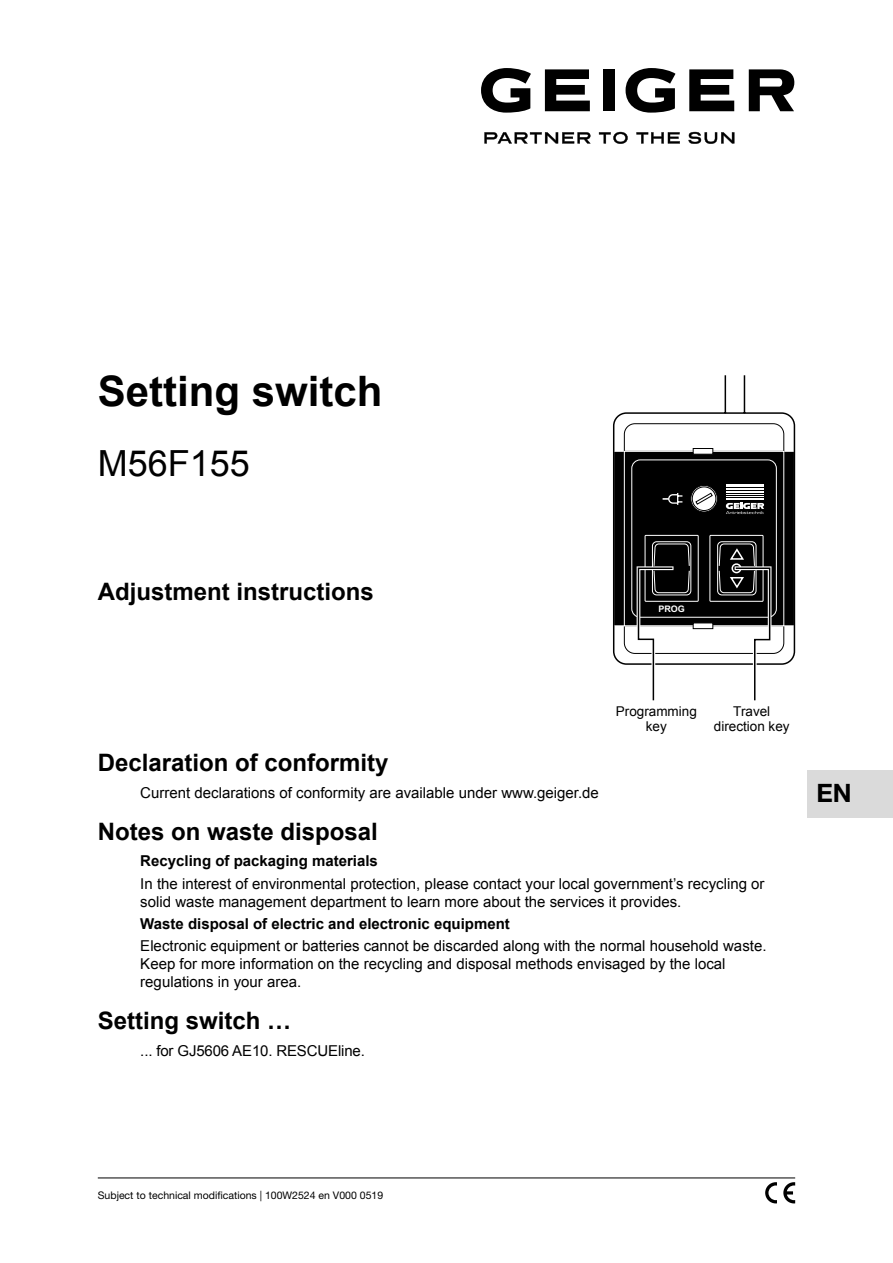
<style>
.page{position:relative;width:893px;height:1263px;background:#fff}
.page>*{position:absolute;margin:0;border:0;box-sizing:border-box;transform-origin:0 0}
.t1{font:700 42px "Arial";color:#000}
.t2{font:36px "Arial";color:#000}
.t3{font:700 25.35px "Helvetica Neue";color:#000}
.t4{font:700 24px "Arial";color:#000}
.t5{font:15px/18px "Arial";color:#000}
.t6{font:700 15px "Arial";color:#000}
.t7{font:13.5px/15px "Arial";color:#000;text-align:center}
.t8{font:10.5px "Helvetica Neue";color:#000}
.t9{font:700 9px "Arial";color:#fff}
</style>
<div class="page">
<hr style="left:98px;top:1177px;width:697px;height:1px;background:#000">
<div style="left:808px;top:770px;width:85px;height:48px;background:#dadada"></div>
<svg style="left:545px;top:69px;width:45px;height:42px"></svg>
<div style="left:603px;top:69px;width:12px;height:42px;background:#000"></div>
<svg style="left:689px;top:69px;width:45px;height:42px"></svg>
<svg style="left:749px;top:69px;width:45px;height:42px"></svg>
<svg style="left:481px;top:68px;width:50px;height:45px"></svg>
<svg style="left:626px;top:68px;width:49px;height:45px"></svg>
<svg style="left:484px;top:132px;width:107px;height:12px"></svg>
<svg style="left:599px;top:132px;width:29px;height:12px"></svg>
<svg style="left:636px;top:132px;width:44px;height:12px"></svg>
<svg style="left:688px;top:132px;width:46px;height:12px"></svg>
<svg style="left:765px;top:1182px;width:12px;height:21px"></svg>
<svg style="left:783px;top:1182px;width:12px;height:21px"></svg>
<svg style="left:613px;top:375px;width:182px;height:290px"></svg>
<svg style="left:624px;top:459px;width:160px;height:242px"></svg>
<h1 class="t1" style="left:98px;top:363px;width:286px">Setting switch</h1>
<h2 class="t2" style="left:98px;top:440px;width:154px">M56F155</h2>
<h3 class="t4" style="left:98px;top:576px;width:278px">Adjustment instructions</h3>
<p class="t9" style="left:658px;top:603px;width:28px">PROG</p>
<p class="t7" style="left:616px;top:703px;width:83px">Programming key</p>
<p class="t7" style="left:714px;top:703px;width:77px">Travel direction key</p>
<h3 class="t4" style="left:98px;top:747px;width:292px">Declaration of conformity</h3>
<p class="t5" style="left:140px;top:784px;width:460px">Current declarations of conformity are available under www.geiger.de</p>
<h3 class="t4" style="left:98px;top:815px;width:282px">Notes on waste disposal</h3>
<p class="t6" style="left:140px;top:851px;width:239px">Recycling of packaging materials</p>
<p class="t5" style="left:140px;top:874px;width:626px">In the interest of environmental protection, please contact your local government’s recycling or solid waste management department to learn more about the services it provides.</p>
<p class="t6" style="left:140px;top:913px;width:371px">Waste disposal of electric and electronic equipment</p>
<p class="t5" style="left:140px;top:937px;width:628px">Electronic equipment or batteries cannot be discarded along with the normal household waste.<br>Keep for more information on the recycling and disposal methods envisaged by the local regulations in your area.</p>
<h3 class="t4" style="left:98px;top:1004px;width:195px">Setting switch …</h3>
<p class="t5" style="left:140px;top:1041px;width:226px">... for GJ5606 AE10. RESCUEline.</p>
<h3 class="t3" style="left:816px;top:777px;width:37px">EN</h3>
<p class="t8" style="left:98px;top:1189px;width:287px">Subject to technical modifications | 100W2524 en V000 0519</p>
</div>
